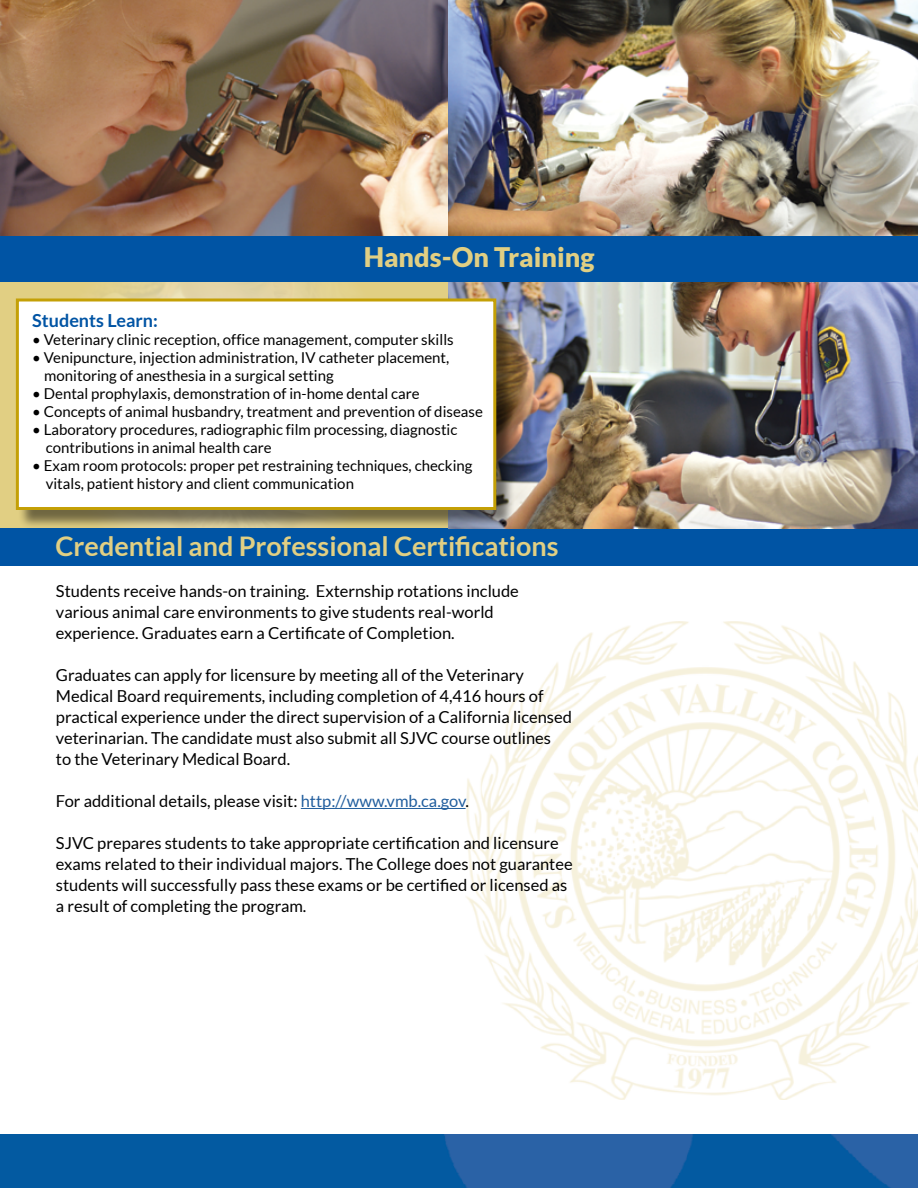
<style>
.page{position:relative;width:918px;height:1188px;background:#fff}
.page>*{position:absolute;margin:0;border:0;box-sizing:border-box;transform-origin:0 0}
.t1{font:700 27px "Lato";color:#e1cf83}
.t2{font:900 27px "Lato";color:#e1cf83}
.t3{font:700 18px "Lato";color:#0054a4}
.t4{font:16.5px/21px "Lato";color:#000}
.t5{font:15px/18px "Lato";color:#000}
.s1{color:#215e9e}
</style>
<div class="page">
<img style="left:447px;top:0;width:471px;height:237px">
<svg style="left:0;top:282px;width:448px;height:247px;background:#e0d08d"></svg>
<div style="left:0;top:529px;width:918px;height:37px;background:#0054a4"></div>
<img style="left:0;top:1134px;width:918px;height:54px">
<img style="left:466px;top:621px;width:452px;height:478px">
<img style="left:0;top:0;width:447px;height:237px">
<img style="left:448px;top:282px;width:470px;height:247px">
<div style="left:18px;top:300px;width:497px;height:229px;background:#000;opacity:.5"></div>
<div style="left:16px;top:298px;width:480px;height:212px;background:#fff;border:3px solid #c4a006"></div>
<div style="left:0;top:237px;width:918px;height:45px;background:#0054a4"></div>
<hr style="left:301px;top:808px;width:165px;height:1px;background:#215e9e">
<p class="t2" style="left:364px;top:241px;width:232px">Hands-On Training</p>
<p class="t3" style="left:32px;top:310px;width:127px">Students Learn:</p>
<p class="t5" style="left:32px;top:330px;width:423px">• Veterinary clinic reception, office management, computer skills</p>
<p class="t5" style="left:44px;top:348px;width:407px;text-indent:-12px">• Venipuncture, injection administration, IV catheter placement, monitoring of anesthesia in a surgical setting</p>
<p class="t5" style="left:32px;top:384px;width:389px">• Dental prophylaxis, demonstration of in-home dental care</p>
<p class="t5" style="left:32px;top:402px;width:452px">• Concepts of animal husbandry, treatment and prevention of disease</p>
<p class="t5" style="left:46px;top:420px;width:413px;text-indent:-14px">• Laboratory procedures, radiographic film processing, diagnostic contributions in animal health care</p>
<p class="t5" style="left:46px;top:456px;width:428px;text-indent:-14px">• Exam room protocols: proper pet restraining techniques, checking vitals, patient history and client communication</p>
<p class="t1" style="left:56px;top:530px;width:505px">Credential and Professional Certifications</p>
<p class="t4" style="left:56px;top:581px;width:465px">Students receive hands-on training. Externship rotations include</p>
<p class="t4" style="left:56px;top:602px;width:439px">various animal care environments to give students real-world</p>
<p class="t4" style="left:56px;top:623px;width:400px">experience. Graduates earn a Certificate of Completion.</p>
<p class="t4" style="left:56px;top:665px;width:469px">Graduates can apply for licensure by meeting all of the Veterinary</p>
<p class="t4" style="left:56px;top:686px;width:518px">Medical Board requirements, including completion of 4,416 hours of practical experience under the direct supervision of a California licensed veterinarian. The candidate must also submit all SJVC course outlines</p>
<p class="t4" style="left:56px;top:749px;width:236px">to the Veterinary Medical Board.</p>
<p class="t4" style="left:56px;top:791px;width:415px">For additional details, please visit: <span class="s1">http://www.vmb.ca.gov</span>.</p>
<p class="t4" style="left:56px;top:833px;width:518px">SJVC prepares students to take appropriate certification and licensure exams related to their individual majors. The College does not guarantee students will successfully pass these exams or be certified or licensed as a result of completing the program.</p>
</div>
